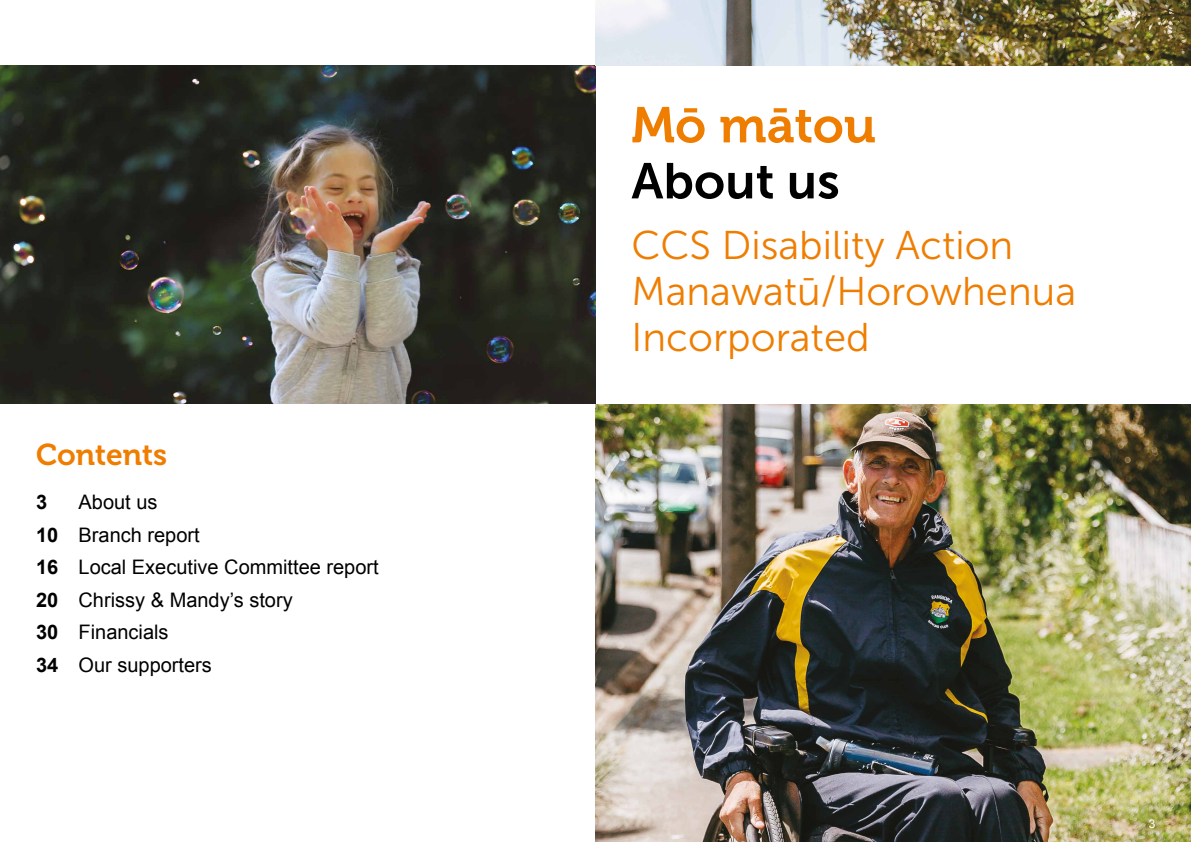
<style>
.page{position:relative;width:1191px;height:842px;background:#fff}
.page>*{position:absolute;margin:0;border:0;box-sizing:border-box;transform-origin:0 0}
.t1{font:50px "Museo 700";color:#ef7d00}
.t2{font:50px "Museo Sans 700";color:#000}
.t3{font:40px/46px "Museo Sans 300";color:#ef7d00}
.t4{font:30px "Museo 700";color:#ef7d00}
.t5{font:20px/32.5px "Arial";color:#000}
.t6{font:700 20px "Arial";color:#000}
.t7{font:12px "Arial";color:#fff}
.s1{font-weight:700}
</style>
<div class="page">
<img style="left:595px;top:403px;width:596px;height:439px">
<img style="left:0;top:65px;width:595px;height:338px">
<img style="left:595px;top:0;width:596px;height:65px">
<h3 class="t4" style="left:36px;top:438px;width:133px">Contents</h3>
<p class="t6" style="left:36px;top:489px;width:13px">3</p>
<p class="t5" style="left:36px;top:486px;width:344px;text-indent:43px">About us<br><span class="s1">10</span> Branch report<br><span class="s1">16</span> Local Executive Committee report<br><span class="s1">20</span> Chrissy &amp; Mandy’s story<br><span class="s1">30</span> Financials<br><span class="s1">34</span> Our supporters</p>
<h1 class="t1" style="left:631px;top:97px;width:246px">Mō mātou</h1>
<h1 class="t2" style="left:631px;top:153px;width:210px">About us</h1>
<h2 class="t3" style="left:631px;top:222px;width:446px">CCS Disability Action<br>Manawatū/Horowhenua<br>Incorporated</h2>
<p class="t7" style="left:1148px;top:816px;width:8px">3</p>
</div>
